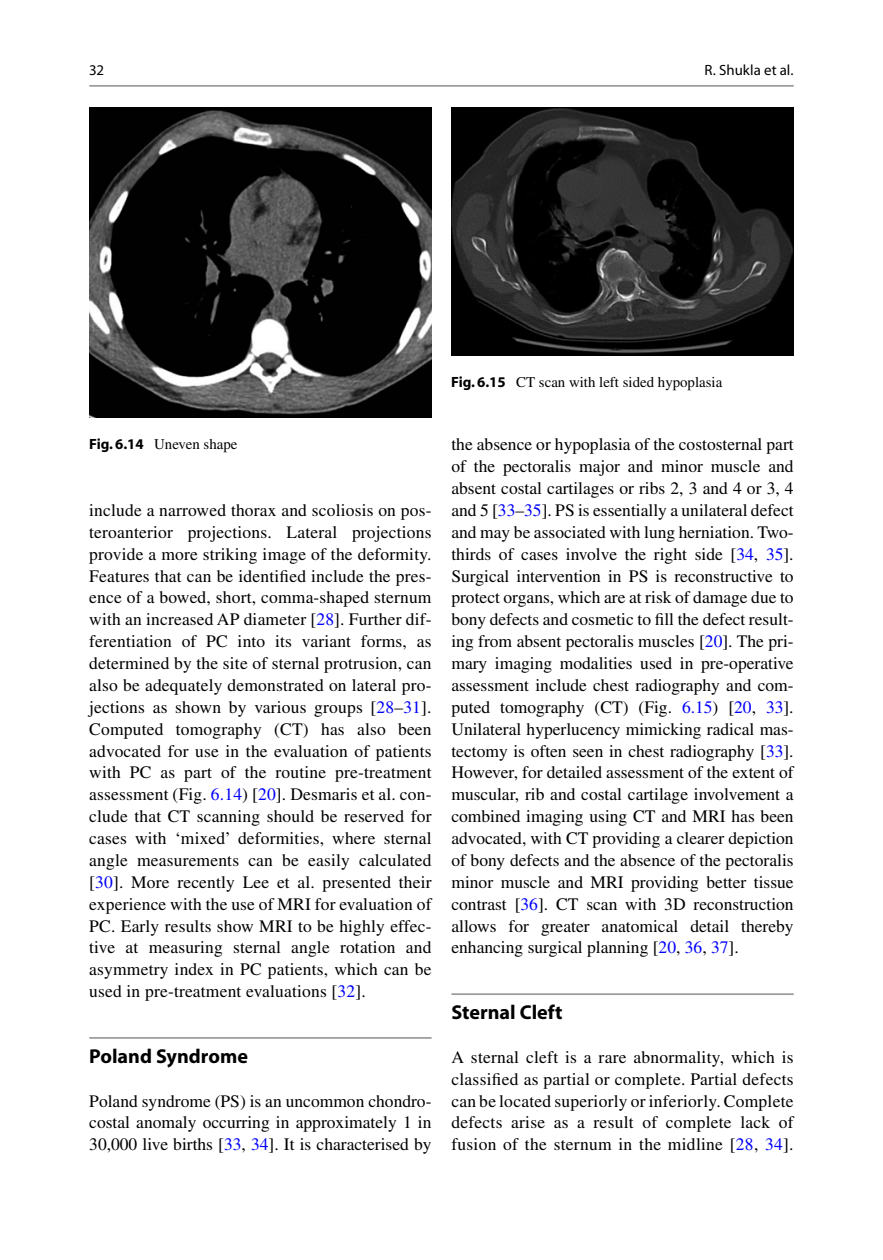
<style>
.page{position:relative;width:883px;height:1260px;background:#fff}
.page>*{position:absolute;margin:0;border:0;box-sizing:border-box;transform-origin:0 0}
.t1{font:700 20.12px "Vbpklr Myriad";color:#000}
.t2{font:17.5px/21.9px "Kgbstb Times";color:#000;text-align:justify}
.t3{font:14.88px "Kgbstb Times";color:#000}
.t4{font:14.88px "Drgdjn Myriad";letter-spacing:.005em;color:#000}
.s1{font-family:"Vbpklr Myriad";font-weight:700}
.s2{color:#0000fa}
</style>
<div class="page">
<hr style="left:89px;top:1037px;width:343px;height:2px;background:#9c9c9c">
<hr style="left:451px;top:993px;width:343px;height:2px;background:#9c9c9c">
<img style="left:451px;top:107px;width:343px;height:249px">
<img style="left:89px;top:107px;width:343px;height:311px">
<hr style="left:89px;top:85px;width:705px;height:2px;background:#9c9c9c">
<p class="t4" style="left:89px;top:64px;width:16px">32</p>
<p class="t4" style="left:704px;top:64px;width:91px">R. Shukla et al.</p>
<p class="t3" style="left:451px;top:377px;width:273px"><span class="s1">Fig. 6.15</span> CT scan with left sided hypoplasia</p>
<p class="t3" style="left:89px;top:439px;width:150px"><span class="s1">Fig. 6.14</span> Uneven shape</p>
<p class="t2" style="left:89px;top:501px;width:344px">include a narrowed thorax and scoliosis on pos&shy;teroanterior projections. Lateral projections provide a more striking image of the deformity.<br>Features that can be identified include the pres&shy;ence of a bowed, short, comma-shaped sternum with an increased AP diameter [ <span class="s2">28</span> ]. Further dif&shy;ferentiation of PC into its variant forms, as determined by the site of sternal protrusion, can also be adequately demonstrated on lateral pro&shy;jections as shown by various groups [ <span class="s2">28</span> – <span class="s2">31</span> ].<br>Computed tomography (CT) has also been advocated for use in the evaluation of patients with PC as part of the routine pre-treatment assessment (Fig. <span class="s2">6.14</span> ) [ <span class="s2">20</span> ]. Desmaris et al. con&shy;clude that CT scanning should be reserved for cases with ‘mixed’ deformities, where sternal angle measurements can be easily calculated [ <span class="s2">30</span> ]. More recently Lee et al. presented their experience with the use of MRI for evaluation of PC. Early results show MRI to be highly effec&shy;tive at measuring sternal angle rotation and asymmetry index in PC patients, which can be used in pre- treatment evaluations [ <span class="s2">32</span> ].</p>
<p class="t1" style="left:89px;top:1049px;width:160px">Poland Syndrome</p>
<p class="t2" style="left:89px;top:1091px;width:344px">Poland syndrome (PS) is an uncommon chondro&shy;costal anomaly occurring in approximately 1 in 30,000 live births [ <span class="s2">33</span> , <span class="s2">34</span> ]. It is characterised by</p>
<p class="t2" style="left:451px;top:435px;width:344px">the absence or hypoplasia of the costosternal part of the pectoralis major and minor muscle and absent costal cartilages or ribs 2, 3 and 4 or 3, 4 and 5 [ <span class="s2">33</span> – <span class="s2">35</span> ]. PS is essentially a unilateral defect and may be associated with lung herniation. Two&shy;thirds of cases involve the right side [ <span class="s2">34</span> , <span class="s2">35</span> ].<br>Surgical intervention in PS is reconstructive to protect organs, which are at risk of damage due to bony defects and cosmetic to fill the defect result&shy;ing from absent pectoralis muscles [ <span class="s2">20</span> ]. The pri&shy;mary imaging modalities used in pre-operative assessment include chest radiography and com&shy;puted tomography (CT) (Fig. <span class="s2">6.15</span> ) [ <span class="s2">20</span> , <span class="s2">33</span> ].<br>Unilateral hyperlucency mimicking radical mas&shy;tectomy is often seen in chest radiography [ <span class="s2">33</span> ].<br>However, for detailed assessment of the extent of muscular, rib and costal cartilage involvement a combined imaging using CT and MRI has been advocated, with CT providing a clearer depiction of bony defects and the absence of the pectoralis minor muscle and MRI providing better tissue contrast [ <span class="s2">36</span> ]. CT scan with 3D reconstruction allows for greater anatomical detail thereby enhancing surgical planning [ <span class="s2">20</span> , <span class="s2">36</span> , <span class="s2">37</span> ].</p>
<p class="t1" style="left:451px;top:1005px;width:112px">Sternal Cleft</p>
<p class="t2" style="left:451px;top:1048px;width:344px">A sternal cleft is a rare abnormality, which is classified as partial or complete. Partial defects can be located superiorly or inferiorly. Complete defects arise as a result of complete lack of fusion of the sternum in the midline [ <span class="s2">28</span> , <span class="s2">34</span> ].</p>
</div>
